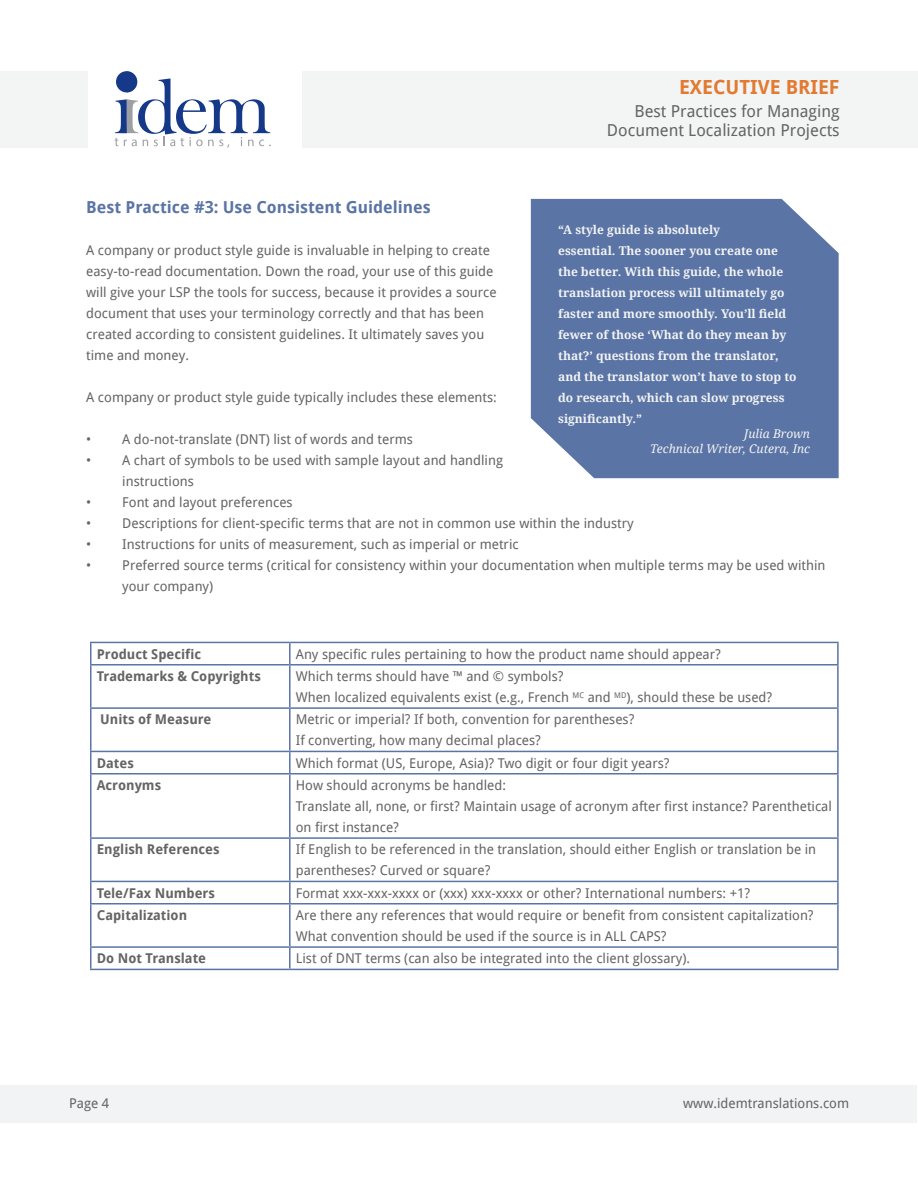
<style>
.page{position:relative;width:918px;height:1188px;background:#fff}
.page>*{position:absolute;margin:0;border:0;box-sizing:border-box;transform-origin:0 0}
.t1{font:700 19.5px "Droid Sans";color:#e27a32}
.t2{font:16.5px/19.8px "Droid Sans";color:#646464;text-align:right}
.t3{font:700 16.5px "Droid Sans";color:#5a74a5}
.t4{font:13.5px/21px "Droid Sans";color:#646464}
.t5{font:700 13.5px "Droid Sans";color:#646464}
.t6{font:700 12px/21px "Droid Serif";color:#f2f3f4}
.t7{font:italic 12px/15px "Droid Serif";color:#f2f3f4;text-align:right}
</style>
<div class="page">
<div style="left:0;top:1085px;width:917px;height:37px;background:#f2f3f4"></div>
<div style="left:531px;top:199px;width:308px;height:279px;background:#5a74a5"></div>
<hr style="left:290px;top:642px;width:549px;height:1px;background:#5a74a5">
<hr style="left:837px;top:643px;width:2px;height:21px;background:#5a74a5">
<hr style="left:290px;top:664px;width:549px;height:2px;background:#5a74a5">
<hr style="left:837px;top:666px;width:2px;height:41px;background:#5a74a5">
<hr style="left:290px;top:707px;width:549px;height:2px;background:#5a74a5">
<hr style="left:837px;top:709px;width:2px;height:42px;background:#5a74a5">
<hr style="left:290px;top:751px;width:549px;height:1px;background:#5a74a5">
<hr style="left:837px;top:752px;width:2px;height:21px;background:#5a74a5">
<hr style="left:290px;top:773px;width:549px;height:2px;background:#5a74a5">
<hr style="left:837px;top:775px;width:2px;height:62px;background:#5a74a5">
<hr style="left:290px;top:837px;width:549px;height:2px;background:#5a74a5">
<hr style="left:837px;top:839px;width:2px;height:42px;background:#5a74a5">
<hr style="left:290px;top:881px;width:549px;height:1px;background:#5a74a5">
<hr style="left:837px;top:882px;width:2px;height:21px;background:#5a74a5">
<hr style="left:290px;top:903px;width:549px;height:2px;background:#5a74a5">
<hr style="left:837px;top:905px;width:2px;height:41px;background:#5a74a5">
<hr style="left:290px;top:946px;width:549px;height:2px;background:#5a74a5">
<hr style="left:837px;top:948px;width:2px;height:21px;background:#5a74a5">
<hr style="left:290px;top:969px;width:549px;height:1px;background:#5a74a5">
<hr style="left:90px;top:642px;width:200px;height:1px;background:#5a74a5">
<hr style="left:90px;top:643px;width:2px;height:21px;background:#5a74a5">
<hr style="left:289px;top:643px;width:2px;height:21px;background:#5a74a5">
<hr style="left:90px;top:664px;width:200px;height:2px;background:#5a74a5">
<hr style="left:90px;top:666px;width:2px;height:41px;background:#5a74a5">
<hr style="left:289px;top:666px;width:2px;height:41px;background:#5a74a5">
<hr style="left:90px;top:707px;width:200px;height:2px;background:#5a74a5">
<hr style="left:90px;top:709px;width:2px;height:42px;background:#5a74a5">
<hr style="left:289px;top:709px;width:2px;height:42px;background:#5a74a5">
<hr style="left:90px;top:751px;width:200px;height:1px;background:#5a74a5">
<hr style="left:90px;top:752px;width:2px;height:21px;background:#5a74a5">
<hr style="left:289px;top:752px;width:2px;height:21px;background:#5a74a5">
<hr style="left:90px;top:773px;width:200px;height:2px;background:#5a74a5">
<hr style="left:90px;top:775px;width:2px;height:62px;background:#5a74a5">
<hr style="left:289px;top:775px;width:2px;height:62px;background:#5a74a5">
<hr style="left:90px;top:837px;width:200px;height:2px;background:#5a74a5">
<hr style="left:90px;top:839px;width:2px;height:42px;background:#5a74a5">
<hr style="left:289px;top:839px;width:2px;height:42px;background:#5a74a5">
<hr style="left:90px;top:881px;width:200px;height:1px;background:#5a74a5">
<hr style="left:90px;top:882px;width:2px;height:21px;background:#5a74a5">
<hr style="left:289px;top:882px;width:2px;height:21px;background:#5a74a5">
<hr style="left:90px;top:903px;width:200px;height:2px;background:#5a74a5">
<hr style="left:90px;top:905px;width:2px;height:41px;background:#5a74a5">
<hr style="left:289px;top:905px;width:2px;height:41px;background:#5a74a5">
<hr style="left:90px;top:946px;width:200px;height:2px;background:#5a74a5">
<hr style="left:90px;top:948px;width:2px;height:21px;background:#5a74a5">
<hr style="left:289px;top:948px;width:2px;height:21px;background:#5a74a5">
<hr style="left:90px;top:969px;width:200px;height:1px;background:#5a74a5">
<div style="left:0;top:71px;width:87px;height:77px;background:#f3f5f5"></div>
<div style="left:302px;top:71px;width:616px;height:77px;background:#f3f5f5"></div>
<svg style="left:115px;top:71px;width:156px;height:77px"></svg>
<h1 class="t1" style="left:679px;top:75px;width:162px">EXECUTIVE BRIEF</h1>
<p class="t2" style="left:607px;top:101px;width:234px">Best Practices for Managing<br>Document Localization Projects</p>
<p class="t3" style="left:86px;top:196px;width:346px">Best Practice #3: Use Consistent Guidelines</p>
<p class="t4" style="left:86px;top:240px;width:412px">A company or product style guide is invaluable in helping to create easy-to-read documentation. Down the road, your use of this guide will give your LSP the tools for success, because it provides a source document that uses your terminology correctly and that has been created according to consistent guidelines. It ultimately saves you time and money.</p>
<p class="t4" style="left:86px;top:387px;width:412px">A company or product style guide typically includes these elements:</p>
<p class="t4" style="left:86px;top:429px;width:328px">• A do-not-translate (DNT) list of words and terms</p>
<p class="t4" style="left:122px;top:450px;width:382px;text-indent:-36px">• A chart of symbols to be used with sample layout and handling instructions</p>
<p class="t4" style="left:86px;top:492px;width:208px">• Font and layout preferences</p>
<p class="t4" style="left:86px;top:513px;width:549px">• Descriptions for client-specific terms that are not in common use within the industry</p>
<p class="t4" style="left:86px;top:534px;width:434px">• Instructions for units of measurement, such as imperial or metric</p>
<p class="t4" style="left:122px;top:555px;width:705px;text-indent:-36px">• Preferred source terms (critical for consistency within your documentation when multiple terms may be used within your company)</p>
<p class="t6" style="left:558px;top:219px;width:240px">“A style guide is absolutely<br>essential. The sooner you create one the better. With this guide, the whole translation process will ultimately go faster and more smoothly. You’ll field fewer of those ‘What do they mean by that?’ questions from the translator, and the translator won’t have to stop to do research, which can slow progress significantly.”</p>
<p class="t7" style="left:650px;top:426px;width:162px">Julia Brown<br>Technical Writer, Cutera, Inc</p>
<p class="t5" style="left:97px;top:645px;width:106px">Product Specific</p>
<p class="t4" style="left:296px;top:643px;width:427px">Any specific rules pertaining to how the product name should appear?</p>
<p class="t5" style="left:97px;top:668px;width:166px">Trademarks &amp; Copyrights</p>
<p class="t4" style="left:296px;top:666px;width:478px">Which terms should have ™ and © symbols?<br>When localized equivalents exist (e.g., French <sup>MC</sup> and <sup>MD</sup>), should these be used?</p>
<p class="t5" style="left:100px;top:711px;width:113px">Units of Measure</p>
<p class="t4" style="left:296px;top:709px;width:340px">Metric or imperial? If both, convention for parentheses?<br>If converting, how many decimal places?</p>
<p class="t5" style="left:97px;top:754px;width:39px">Dates</p>
<p class="t4" style="left:296px;top:752px;width:375px">Which format (US, Europe, Asia)? Two digit or four digit years?</p>
<p class="t5" style="left:97px;top:777px;width:66px">Acronyms</p>
<p class="t4" style="left:296px;top:775px;width:538px">How should acronyms be handled:<br>Translate all, none, or first? Maintain usage of acronym after first instance? Parenthetical on first instance?</p>
<p class="t5" style="left:97px;top:841px;width:124px">English References</p>
<p class="t4" style="left:296px;top:839px;width:522px">If English to be referenced in the translation, should either English or translation be in parentheses? Curved or square?</p>
<p class="t5" style="left:97px;top:884px;width:120px">Tele/Fax Numbers</p>
<p class="t4" style="left:296px;top:882px;width:456px">Format xxx-xxx-xxxx or (xxx) xxx-xxxx or other? International numbers: +1?</p>
<p class="t5" style="left:97px;top:907px;width:92px">Capitalization</p>
<p class="t4" style="left:296px;top:905px;width:519px">Are there any references that would require or benefit from consistent capitalization?<br>What convention should be used if the source is in ALL CAPS?</p>
<p class="t5" style="left:97px;top:950px;width:111px">Do Not Translate</p>
<p class="t4" style="left:296px;top:948px;width:396px">List of DNT terms (can also be integrated into the client glossary).</p>
<p class="t4" style="left:69px;top:1093px;width:42px">Page 4</p>
<p class="t4" style="left:683px;top:1093px;width:167px">www.idemtranslations.com</p>
</div>
